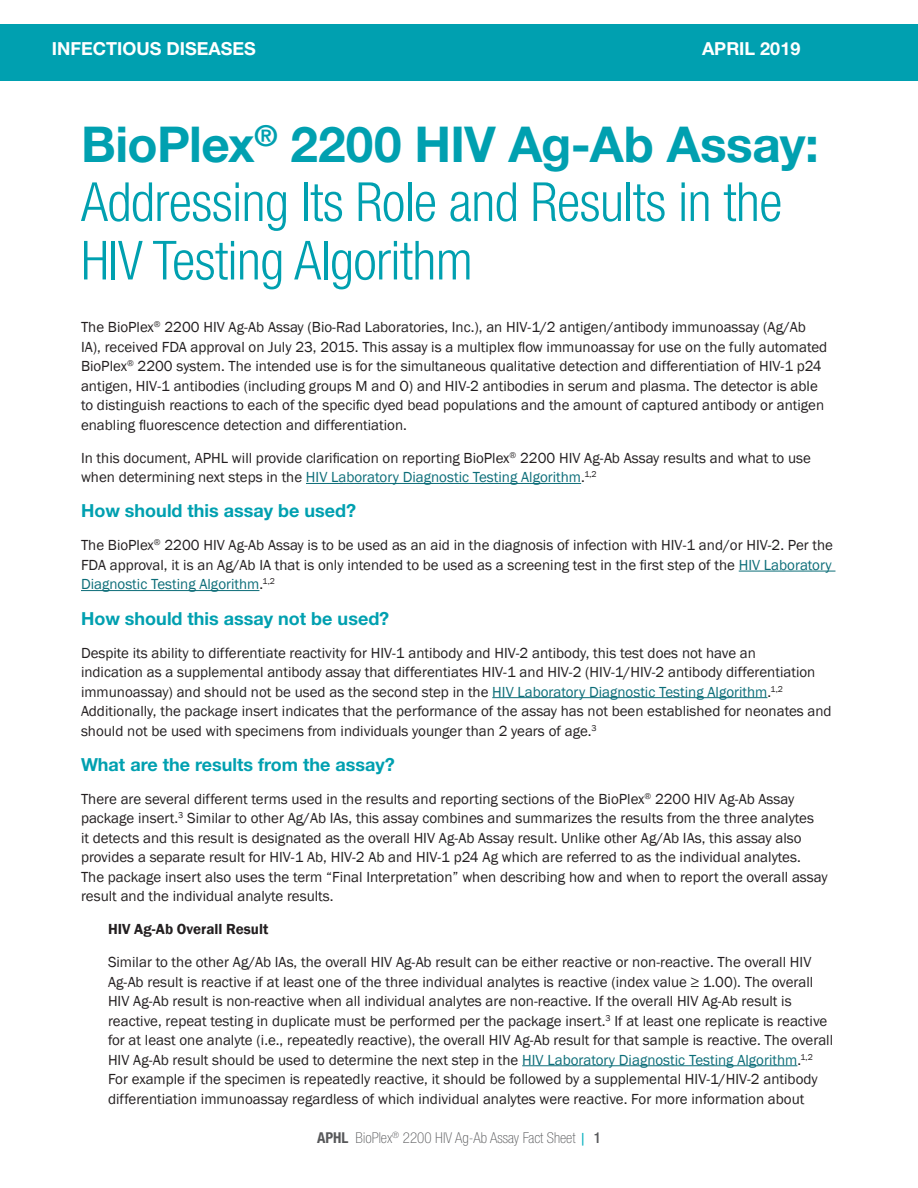
<style>
.page{position:relative;width:918px;height:1188px;background:#fff}
.page>*{position:absolute;margin:0;border:0;box-sizing:border-box;transform-origin:0 0}
.Subtitle__Main{font:300 condensed 54px/58.5px "Helvetica Neue LT Std";letter-spacing:-.01em;color:#00a0b0}
.t1{font:700 49.5px "Helvetica Neue LT Std";letter-spacing:-.01em;color:#00a0b0}
.t2{font:700 18px "Helvetica Neue LT Std";color:#00a0b0}
.t3{font:700 18px "Helvetica Neue LT Std";color:#fff}
.Body_Text{font:15px/19.5px "Franklin Gothic";color:#231f20}
.t4{font:100 condensed 15px "Helvetica Neue LT Std";color:#57585a}
.Body_Text-2{font:600 15px "Franklin Gothic";color:#231f20}
.s1{color:#0c6d78}
.s2{font-weight:700}
.s3{font-family:"Franklin Gothic";font-weight:400;font-stretch:normal;color:#00aebd}
.s4{font-weight:500}
</style>
<div class="page">
<hr style="left:306px;top:483px;width:275px;height:1px;background:#0c6d78">
<hr style="left:739px;top:571px;width:96px;height:1px;background:#0c6d78">
<hr style="left:81px;top:590px;width:178px;height:1px;background:#0c6d78">
<hr style="left:492px;top:697px;width:275px;height:1px;background:#0c6d78">
<hr style="left:522px;top:1065px;width:275px;height:1px;background:#0c6d78">
<div style="left:0;top:24px;width:918px;height:56px;background:#00a0b0"></div>
<p class="t3" style="left:52px;top:37px;width:206px">INFECTIOUS DISEASES</p>
<p class="t3" style="left:702px;top:37px;width:100px">APRIL 2019</p>
<p class="t1" style="left:81px;top:114px;width:740px">BioPlex<sup>®</sup> 2200 HIV Ag-Ab Assay:</p>
<p class="Subtitle__Main" style="left:81px;top:172px;width:703px">Addressing Its Role and Results in the<br>HIV Testing Algorithm</p>
<p class="Body_Text" style="left:81px;top:318px;width:748px">The BioPlex<sup>®</sup> 2200 HIV Ag-Ab Assay (Bio-Rad Laboratories, Inc.), an HIV-1/2 antigen/antibody immunoassay (Ag/Ab IA), received FDA approval on July 23, 2015. This assay is a multiplex flow immunoassay for use on the fully automated BioPlex<sup>®</sup> 2200 system. The intended use is for the simultaneous qualitative detection and differentiation of HIV-1 p24 antigen, HIV-1 antibodies (including groups M and O) and HIV-2 antibodies in serum and plasma. The detector is able to distinguish reactions to each of the specific dyed bead populations and the amount of captured antibody or antigen enabling fluorescence detection and differentiation.</p>
<p class="Body_Text" style="left:81px;top:448px;width:731px">In this document, APHL will provide clarification on reporting BioPlex<sup>®</sup> 2200 HIV Ag-Ab Assay results and what to use when determining next steps in the <span class="s1">HIV Laboratory Diagnostic Testing Algorithm</span>.<sup>1,2</sup></p>
<p class="t2" style="left:81px;top:500px;width:277px">How should this assay be used?</p>
<p class="Body_Text" style="left:81px;top:536px;width:754px;text-align:justify">The BioPlex<sup>®</sup> 2200 HIV Ag-Ab Assay is to be used as an aid in the diagnosis of infection with HIV-1 and/or HIV-2. Per the FDA approval, it is an Ag/Ab IA that is only intended to be used as a screening test in the first step of the <span class="s1">HIV Laboratory Diagnostic Testing Algorithm</span>.<sup>1,2</sup></p>
<p class="t2" style="left:81px;top:607px;width:310px">How should this assay not be used?</p>
<p class="Body_Text" style="left:81px;top:643px;width:752px">Despite its ability to differentiate reactivity for HIV-1 antibody and HIV-2 antibody, this test does not have an<br>indication as a supplemental antibody assay that differentiates HIV-1 and HIV-2 (HIV-1/HIV-2 antibody differentiation immunoassay) and should not be used as the second step in the <span class="s1">HIV Laboratory Diagnostic Testing Algorithm</span>.<sup>1,2<br></sup>Additionally, the package insert indicates that the performance of the assay has not been established for neonates and should not be used with specimens from individuals younger than 2 years of age.<sup>3</sup></p>
<p class="t2" style="left:81px;top:753px;width:315px">What are the results from the assay?</p>
<p class="Body_Text" style="left:81px;top:789px;width:748px">There are several different terms used in the results and reporting sections of the BioPlex<sup>®</sup> 2200 HIV Ag-Ab Assay package insert.<sup>3</sup> Similar to other Ag/Ab IAs, this assay combines and summarizes the results from the three analytes<br>it detects and this result is designated as the overall HIV Ag-Ab Assay result. Unlike other Ag/Ab IAs, this assay also provides a separate result for HIV-1 Ab, HIV-2 Ab and HIV-1 p24 Ag which are referred to as the individual analytes.<br>The package insert also uses the term “Final Interpretation” when describing how and when to report the overall assay result and the individual analyte results.</p>
<p class="Body_Text-2" style="left:108px;top:920px;width:162px">HIV Ag-Ab Overall Result</p>
<p class="Body_Text" style="left:108px;top:953px;width:727px">Similar to the other Ag/Ab IAs, the overall HIV Ag-Ab result can be either reactive or non-reactive. The overall HIV Ag-Ab result is reactive if at least one of the three individual analytes is reactive (index value ≥ 1.00). The overall HIV Ag-Ab result is non-reactive when all individual analytes are non-reactive. If the overall HIV Ag-Ab result is reactive, repeat testing in duplicate must be performed per the package insert.<sup>3</sup> If at least one replicate is reactive for at least one analyte (i.e., repeatedly reactive), the overall HIV Ag-Ab result for that sample is reactive. The overall HIV Ag-Ab result should be used to determine the next step in the <span class="s1">HIV Laboratory Diagnostic Testing Algorithm</span>.<sup>1,2<br></sup>For example if the specimen is repeatedly reactive, it should be followed by a supplemental HIV-1/HIV-2 antibody differentiation immunoassay regardless of which individual analytes were reactive. For more information about</p>
<p class="t4" style="left:317px;top:1129px;width:285px"><span class="s2">APHL</span> BioPlex<sup>®</sup> 2200 HIV Ag-Ab Assay Fact Sheet <span class="s3">|</span> <span class="s4">1</span></p>
</div>
